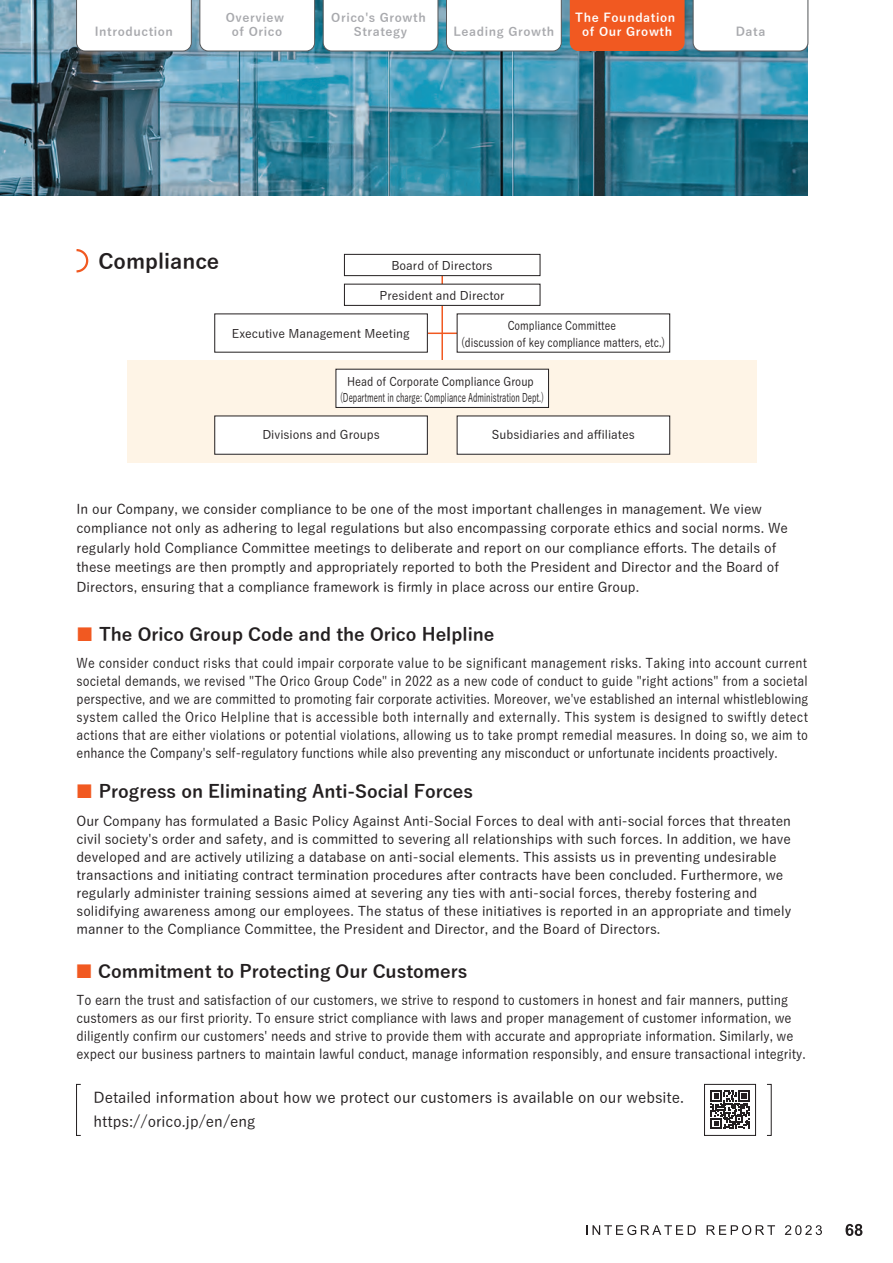
<style>
.page{position:relative;width:893px;height:1263px;background:#fff}
.page>*{position:absolute;margin:0;border:0;box-sizing:border-box;transform-origin:0 0}
.t1{font:700 21px "Yu Gothic";color:#231f20}
.t2{font:700 18px "Yu Gothic";color:#231f20}
.t3{font:500 15px/24px "Yu Gothic";color:#231f20}
.t4{font:500 13.5px/18px "Yu Gothic";color:#231f20}
.t5{font:500 13.5px/18px "Yu Gothic";color:#231f20;text-align:justify;scale:.91 1}
.t6{font:500 13.5px/18px "Yu Gothic";color:#231f20;scale:.94 1}
.t7{font:500 12px "Yu Gothic";color:#231f20}
.t8{font:500 12px/16.5px "Yu Gothic";color:#231f20;text-align:center;scale:.9 1}
.t9{font:700 12px/13.5px "Yu Gothic";letter-spacing:.05em;color:#a8a9ad;text-align:center}
.t10{font:500 12px/16.5px "Yu Gothic";color:#231f20;text-align:center;scale:.84 1}
.t11{font:700 12px/13.5px "Yu Gothic";letter-spacing:.05em;color:#fff;text-align:center}
.s1{color:#f15921}
</style>
<div class="page">
<img style="left:0;top:0;width:808px;height:196px">
<hr style="left:441px;top:276px;width:2px;height:93px;background:#f15921">
<div style="left:128px;top:361px;width:629px;height:102px;background:#fef4e6"></div>
<hr style="left:427px;top:333px;width:30px;height:1px;background:#f15921">
<div style="left:344px;top:254px;width:196px;height:22px;border:1px solid #231f20"></div>
<div style="left:344px;top:284px;width:196px;height:21px;background:#fff"></div>
<div style="left:344px;top:284px;width:196px;height:22px;border:1px solid #231f20"></div>
<div style="left:457px;top:416px;width:213px;height:38px;background:#fff"></div>
<div style="left:215px;top:416px;width:212px;height:38px;background:#fff"></div>
<div style="left:336px;top:369px;width:213px;height:38px;background:#fff"></div>
<div style="left:336px;top:369px;width:213px;height:39px;border:1px solid #231f20"></div>
<svg style="left:76px;top:249px;width:13px;height:24px"></svg>
<div style="left:76px;top:1084px;width:5px;height:52px;border:1px solid #231f20"></div>
<div style="left:767px;top:1084px;width:5px;height:52px;border:1px solid #231f20"></div>
<svg style="left:711px;top:1090px;width:38px;height:39px"></svg>
<div style="left:704px;top:1084px;width:52px;height:52px;border:1px solid #231f20"></div>
<svg style="left:76px;top:0;width:116px;height:51px"></svg>
<svg style="left:323px;top:0;width:115px;height:51px"></svg>
<svg style="left:446px;top:0;width:116px;height:51px"></svg>
<div style="left:570px;top:0;width:115px;height:51px;background:#f15921"></div>
<svg style="left:693px;top:0;width:115px;height:51px"></svg>
<svg style="left:199px;top:0;width:116px;height:51px"></svg>
<svg style="left:845px;top:1224px;width:17px;height:12px"></svg>
<svg style="left:586px;top:1225px;width:110px;height:10px"></svg>
<svg style="left:707px;top:1225px;width:68px;height:10px"></svg>
<svg style="left:785px;top:1225px;width:37px;height:10px"></svg>
<p class="t9" style="left:226px;top:11px;width:60px">Overview of Orico</p>
<p class="t9" style="left:331px;top:11px;width:96px">Orico's Growth</p>
<p class="t9" style="left:95px;top:25px;width:80px">Introduction</p>
<p class="t9" style="left:354px;top:25px;width:55px">Strategy</p>
<p class="t9" style="left:453px;top:25px;width:102px">Leading Growth</p>
<p class="t11" style="left:575px;top:11px;width:102px">The Foundation of Our Growth</p>
<p class="t9" style="left:736px;top:25px;width:31px">Data</p>
<h1 class="t1" style="left:99px;top:249px;width:122px">Compliance</h1>
<p class="t7" style="left:391px;top:254px;width:103px">Board of Directors</p>
<p class="t7" style="left:380px;top:284px;width:127px">President and Director</p>
<p class="t7" style="left:232px;top:322px;width:179px">Executive Management Meeting</p>
<p class="t10" style="left:461px;top:316px;width:245px">Compliance Committee<br>(discussion of key compliance matters, etc.)</p>
<p class="t8" style="left:340px;top:371px;width:228px">Head of Corporate Compliance Group (Department in charge: Compliance Administration Dept.)</p>
<p class="t7" style="left:262px;top:424px;width:119px">Divisions and Groups</p>
<p class="t7" style="left:492px;top:424px;width:144px">Subsidiaries and affiliates</p>
<p class="t4" style="left:77px;top:497px;width:713px;line-height:19.5px">In our Company, we consider compliance to be one of the most important challenges in management. We view compliance not only as adhering to legal regulations but also encompassing corporate ethics and social norms. We regularly hold Compliance Committee meetings to deliberate and report on our compliance efforts. The details of these meetings are then promptly and appropriately reported to both the President and Director and the Board of Directors, ensuring that a compliance framework is firmly in place across our entire Group.</p>
<h2 class="t2" style="left:76px;top:624px;width:420px"><span class="s1">■</span> The Orico Group Code and the Orico Helpline</h2>
<p class="t5" style="left:77px;top:652px;width:806px">We consider conduct risks that could impair corporate value to be significant management risks. Taking into account current societal demands, we revised "The Orico Group Code" in 2022 as a new code of conduct to guide "right actions" from a societal perspective, and we are committed to promoting fair corporate activities. Moreover, we've established an internal whistleblowing system called the Orico Helpline that is accessible both internally and externally. This system is designed to swiftly detect actions that are either violations or potential violations, allowing us to take prompt remedial measures. In doing so, we aim to enhance the Company's self-regulatory functions while also preventing any misconduct or unfortunate incidents proactively.</p>
<h2 class="t2" style="left:76px;top:781px;width:399px"><span class="s1">■</span> Progress on Eliminating Anti-Social Forces</h2>
<p class="t4" style="left:77px;top:810px;width:716px">Our Company has formulated a Basic Policy Against Anti-Social Forces to deal with anti-social forces that threaten civil society's order and safety, and is committed to severing all relationships with such forces. In addition, we have developed and are actively utilizing a database on anti-social elements. This assists us in preventing undesirable transactions and initiating contract termination procedures after contracts have been concluded. Furthermore, we regularly administer training sessions aimed at severing any ties with anti-social forces, thereby fostering and solidifying awareness among our employees. The status of these initiatives is reported in an appropriate and timely manner to the Compliance Committee, the President and Director, and the Board of Directors.</p>
<h2 class="t2" style="left:75px;top:961px;width:394px"><span class="s1">■</span> Commitment to Protecting Our Customers</h2>
<p class="t6" style="left:77px;top:989px;width:777px">To earn the trust and satisfaction of our customers, we strive to respond to customers in honest and fair manners, putting customers as our first priority. To ensure strict compliance with laws and proper management of customer information, we diligently confirm our customers' needs and strive to provide them with accurate and appropriate information. Similarly, we expect our business partners to maintain lawful conduct, manage information responsibly, and ensure transactional integrity.</p>
<p class="t3" style="left:94px;top:1083px;width:592px">Detailed information about how we protect our customers is available on our website. https://orico.jp/en/eng</p>
</div>
